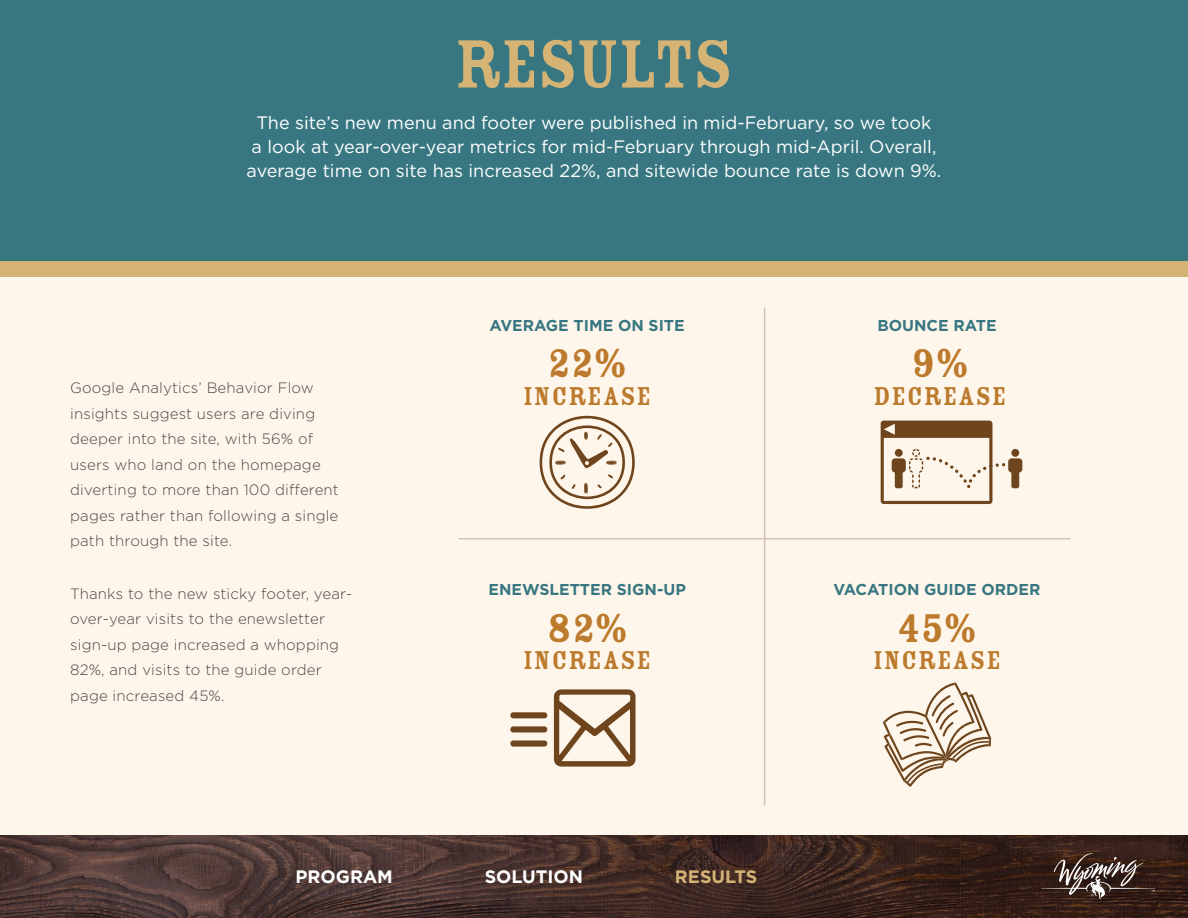
<style>
.page{position:relative;width:1188px;height:918px;background:#fff}
.page>*{position:absolute;margin:0;border:0;box-sizing:border-box;transform-origin:0 0}
.t1{font:75px "Rosewood Std Fill";letter-spacing:-.03em;color:#d4b374}
.t2{font:44.1px "Rosewood Std Fill";color:#bc7a2c}
.t3{font:28.35px "Rosewood Std Fill";letter-spacing:.03em;color:#bc7a2c}
.t4{font:18px/24px "Gotham";color:#fff;text-align:center}
.t5{font:700 18px "Gotham";color:#fff}
.t6{font:700 18px "Gotham";color:#d4b374}
.t7{font:700 15.75px "Gotham";color:#387781}
.t8{font:300 15px/25.5px "Gotham";letter-spacing:.01em;color:#4a4747}
</style>
<div class="page">
<div style="left:0;top:231px;width:1188px;height:647px;background:#fff6ea"></div>
<svg style="left:0;top:836px;width:1188px;height:82px;background:#452f29"></svg>
<div style="left:0;top:0;width:1188px;height:261px;background:#387781"></div>
<div style="left:0;top:261px;width:1188px;height:16px;background:#d4b374"></div>
<svg style="left:1041px;top:853px;width:115px;height:46px;background:#53413a"></svg>
<hr style="left:764px;top:308px;width:1px;height:498px;background:#d3c3b7">
<hr style="left:459px;top:538px;width:612px;height:1px;background:#d3c3b7">
<svg style="left:540px;top:416px;width:95px;height:93px"></svg>
<svg style="left:881px;top:421px;width:141px;height:83px"></svg>
<svg style="left:883px;top:682px;width:108px;height:105px"></svg>
<svg style="left:554px;top:689px;width:81px;height:78px"></svg>
<svg style="left:510px;top:740px;width:38px;height:7px"></svg>
<svg style="left:510px;top:726px;width:38px;height:6px"></svg>
<svg style="left:510px;top:712px;width:38px;height:6px"></svg>
<h1 class="t1" style="left:454px;top:23px;width:281px">RESULTS</h1>
<p class="t4" style="left:247px;top:110px;width:696px">The site’s new menu and footer were published in mid-February, so we took<br>a look at year-over-year metrics for mid-February through mid-April. Overall, average time on site has increased 22%, and sitewide bounce rate is down 9%.</p>
<p class="t8" style="left:70px;top:375px;width:270px">Google Analytics’ Behavior Flow insights suggest users are diving deeper into the site, with 56% of users who land on the homepage diverting to more than 100 different pages rather than following a single path through the site.</p>
<p class="t8" style="left:70px;top:580px;width:284px">Thanks to the new sticky footer, year&shy;over-year visits to the enewsletter sign-up page increased a whopping<br>82%, and visits to the guide order page increased 45%.</p>
<p class="t7" style="left:490px;top:315px;width:197px">AVERAGE TIME ON SITE</p>
<h2 class="t2" style="left:548px;top:340px;width:81px">22%</h2>
<h3 class="t3" style="left:523px;top:380px;width:129px">INCREASE</h3>
<p class="t7" style="left:488px;top:579px;width:199px">ENEWSLETTER SIGN-UP</p>
<h2 class="t2" style="left:546px;top:604px;width:83px">82%</h2>
<h3 class="t3" style="left:523px;top:645px;width:129px">INCREASE</h3>
<p class="t5" style="left:296px;top:865px;width:99px">PROGRAM</p>
<p class="t5" style="left:485px;top:865px;width:100px">SOLUTION</p>
<p class="t6" style="left:675px;top:865px;width:84px">RESULTS</p>
<p class="t7" style="left:877px;top:315px;width:121px">BOUNCE RATE</p>
<h2 class="t2" style="left:911px;top:340px;width:59px">9%</h2>
<h3 class="t3" style="left:873px;top:380px;width:135px">DECREASE</h3>
<p class="t7" style="left:834px;top:579px;width:208px">VACATION GUIDE ORDER</p>
<h2 class="t2" style="left:897px;top:604px;width:81px">45%</h2>
<h3 class="t3" style="left:873px;top:645px;width:129px">INCREASE</h3>
</div>
